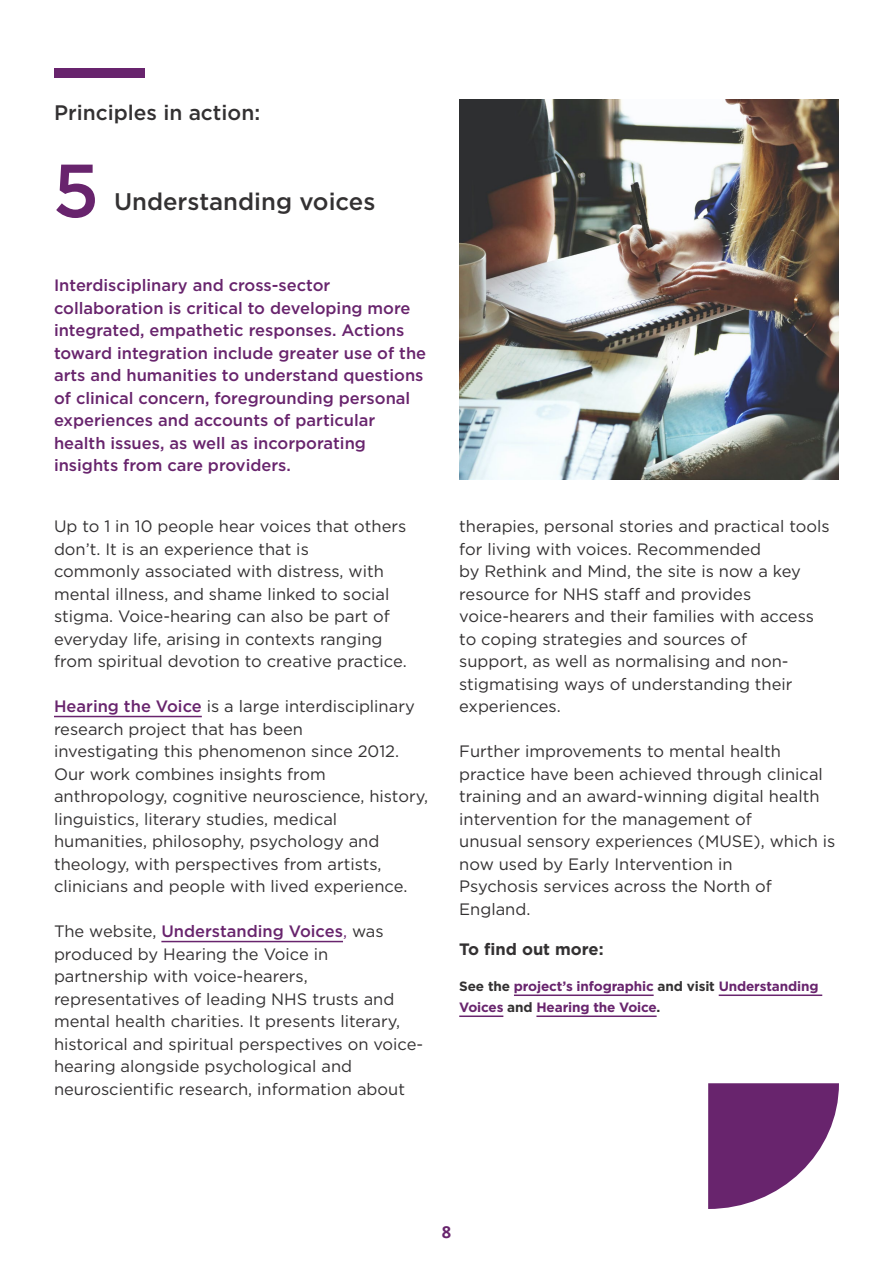
<style>
.page{position:relative;width:893px;height:1263px;background:#fff}
.page>*{position:absolute;margin:0;border:0;box-sizing:border-box;transform-origin:0 0}
.t1{font:500 75px "Gotham";color:#68246d}
.t2{font:500 24px "Gotham";color:#333132}
.t3{font:500 21px "Gotham";color:#333132}
.t4{font:16.5px/22.5px "Gotham";color:#333132}
.t5{font:500 16.5px/22.5px "Gotham";color:#68246d}
.t6{font:700 16.5px "Gotham";color:#333132}
.t7{font:700 16.5px "Open Sans";color:#68246d}
.t8{font:700 13.5px/21px "Gotham";letter-spacing:-.01em;color:#68246d}
.s1{font-weight:500;color:#68246d}
.s2{color:#68246d}
.s3{color:#333132}
</style>
<div class="page">
<hr style="left:54px;top:716px;width:148px;height:1px;background:#68246d">
<hr style="left:161px;top:941px;width:182px;height:1px;background:#68246d">
<hr style="left:514px;top:994px;width:140px;height:2px;background:#68246d">
<hr style="left:719px;top:994px;width:103px;height:2px;background:#68246d">
<hr style="left:459px;top:1015px;width:44px;height:2px;background:#68246d">
<hr style="left:536px;top:1015px;width:121px;height:2px;background:#68246d">
<div style="left:54px;top:69px;width:90px;height:9px;background:#68246d"></div>
<img style="left:459px;top:100px;width:380px;height:379px">
<svg style="left:708px;top:1083px;width:131px;height:126px"></svg>
<p class="t3" style="left:54px;top:99px;width:208px">Principles in action:</p>
<h1 class="t1" style="left:53px;top:141px;width:48px">5</h1>
<h2 class="t2" style="left:114px;top:186px;width:263px">Understanding voices</h2>
<p class="t5" style="left:54px;top:274px;width:374px">Interdisciplinary and cross-sector collaboration is critical to developing more integrated, empathetic responses. Actions toward integration include greater use of the arts and humanities to understand questions of clinical concern, foregrounding personal experiences and accounts of particular health issues, as well as incorporating insights from care providers.</p>
<p class="t4" style="left:54px;top:515px;width:354px">Up to 1 in 10 people hear voices that others don’t. It is an experience that is<br>commonly associated with distress, with mental illness, and shame linked to social stigma. Voice-hearing can also be part of everyday life, arising in contexts ranging from spiritual devotion to creative practice.</p>
<p class="t4" style="left:54px;top:695px;width:376px"><span class="s1">Hearing the Voice</span> is a large interdisciplinary research project that has been<br>investigating this phenomenon since 2012.<br>Our work combines insights from anthropology, cognitive neuroscience, history, linguistics, literary studies, medical humanities, philosophy, psychology and theology, with perspectives from artists, clinicians and people with lived experience.</p>
<p class="t4" style="left:54px;top:920px;width:371px">The website, <span class="s1">Understanding Voices</span><span class="s2">,</span> was produced by Hearing the Voice in partnership with voice-hearers, representatives of leading NHS trusts and mental health charities. It presents literary, historical and spiritual perspectives on voice&shy;hearing alongside psychological and neuroscientific research, information about</p>
<p class="t4" style="left:459px;top:515px;width:372px">therapies, personal stories and practical tools for living with voices. Recommended<br>by Rethink and Mind, the site is now a key resource for NHS staff and provides voice-hearers and their families with access to coping strategies and sources of<br>support, as well as normalising and non&shy;stigmatising ways of understanding their experiences.</p>
<p class="t4" style="left:459px;top:740px;width:378px">Further improvements to mental health practice have been achieved through clinical training and an award-winning digital health intervention for the management of<br>unusual sensory experiences (MUSE), which is now used by Early Intervention in<br>Psychosis services across the North of England.</p>
<p class="t6" style="left:459px;top:938px;width:146px">To find out more:</p>
<p class="t8" style="left:459px;top:975px;width:361px"><span class="s3">See the</span> project’s infographic <span class="s3">and visit</span> Understanding<br>Voices <span class="s3">and</span> Hearing the Voice<span class="s3">.</span></p>
<p class="t7" style="left:442px;top:1220px;width:11px">8</p>
</div>
